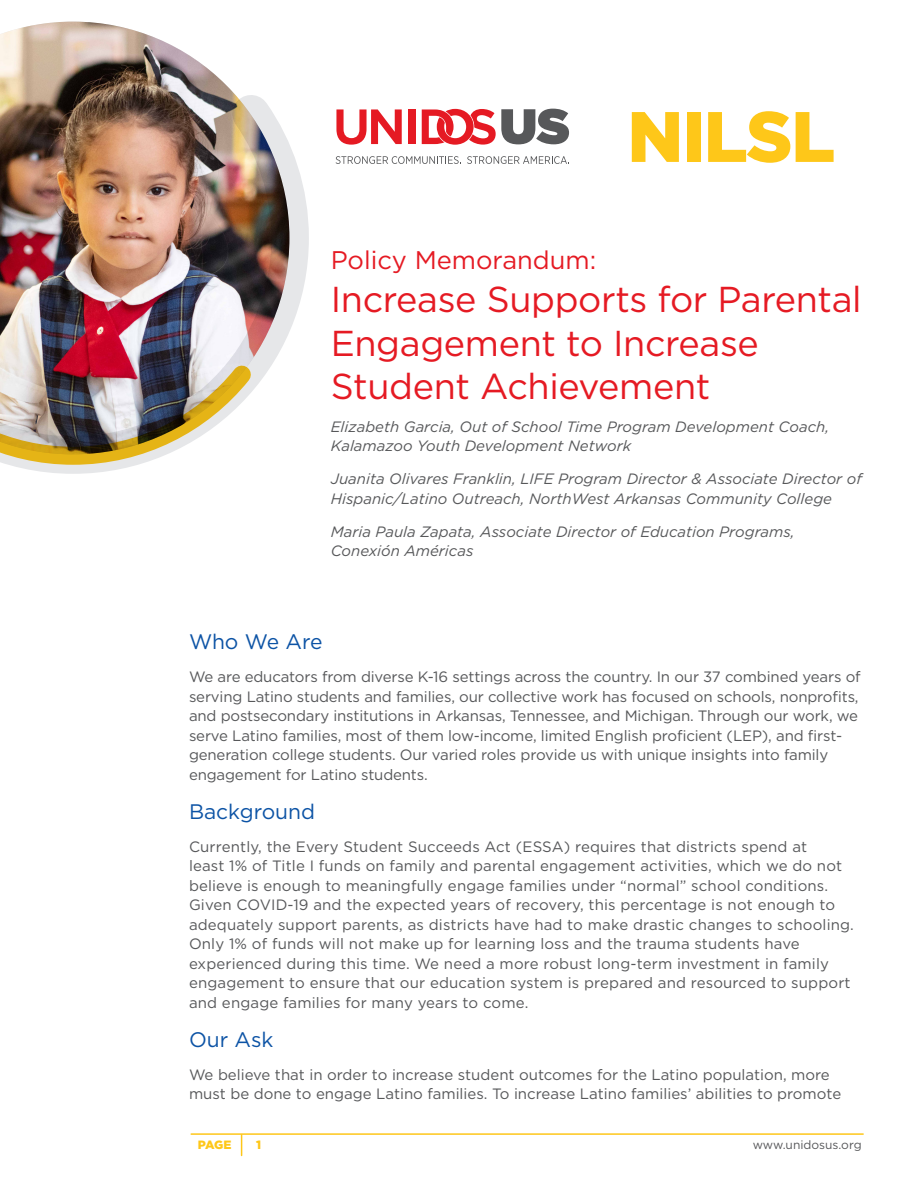
<style>
.page{position:relative;width:918px;height:1188px;background:#fff}
.page>*{position:absolute;margin:0;border:0;box-sizing:border-box;transform-origin:0 0}
.Red_H1_35_37{font:36px/43.2px "Gotham";letter-spacing:-.01em;color:#e51a23}
.Red_H1_35_37-2{font:25.5px "Gotham";color:#e51a23}
.t1{font:21px "Gotham";color:#0c53a5}
.t2{font:15px/19.5px "Gotham";color:#57585a}
.Red_H1_35_37-3{font:italic 15px/19.5px "Gotham";color:#57585a}
.t3{font:12px "Gotham";color:#57585a}
.t4{font:900 12px "Gotham HTF";color:#fec719}
</style>
<div class="page">
<svg style="left:241px;top:1135px;width:1px;height:20px"></svg>
<hr style="left:191px;top:1133px;width:672px;height:2px;background:#fec719">
<svg style="left:632px;top:112px;width:47px;height:50px"></svg>
<div style="left:687px;top:112px;width:13px;height:50px;background:#fec719"></div>
<svg style="left:708px;top:111px;width:82px;height:52px"></svg>
<svg style="left:796px;top:112px;width:38px;height:50px"></svg>
<svg style="left:336px;top:109px;width:66px;height:36px"></svg>
<div style="left:408px;top:109px;width:7px;height:35px;background:#e51a23"></div>
<svg style="left:422px;top:109px;width:147px;height:36px"></svg>
<svg style="left:336px;top:156px;width:125px;height:8px"></svg>
<svg style="left:467px;top:156px;width:102px;height:8px"></svg>
<img style="left:0;top:22px;width:234px;height:71px">
<img style="left:0;top:93px;width:309px;height:381px">
<p class="Red_H1_35_37-2" style="left:331px;top:244px;width:267px">Policy Memorandum:</p>
<p class="Red_H1_35_37" style="left:331px;top:277px;width:533px">Increase Supports for Parental<br>Engagement to Increase<br>Student Achievement</p>
<p class="Red_H1_35_37-3" style="left:331px;top:416px;width:500px">Elizabeth Garcia, Out of School Time Program Development Coach,<br>Kalamazoo Youth Development Network</p>
<p class="Red_H1_35_37-3" style="left:331px;top:469px;width:533px">Juanita Olivares Franklin, LIFE Program Director &amp; Associate Director of<br>Hispanic/Latino Outreach, NorthWest Arkansas Community College</p>
<p class="Red_H1_35_37-3" style="left:331px;top:521px;width:465px">Maria Paula Zapata, Associate Director of Education Programs,<br>Conexión Américas</p>
<p class="t1" style="left:189px;top:628px;width:135px">Who We Are</p>
<p class="t2" style="left:189px;top:667px;width:673px">We are educators from diverse K-16 settings across the country. In our 37 combined years of serving Latino students and families, our collective work has focused on schools, nonprofits, and postsecondary institutions in Arkansas, Tennessee, and Michigan. Through our work, we serve Latino families, most of them low-income, limited English proficient (LEP), and first&shy;generation college students. Our varied roles provide us with unique insights into family engagement for Latino students.</p>
<p class="t1" style="left:189px;top:798px;width:128px">Background</p>
<p class="t2" style="left:189px;top:836px;width:666px">Currently, the Every Student Succeeds Act (ESSA) requires that districts spend at<br>least 1% of Title I funds on family and parental engagement activities, which we do not believe is enough to meaningfully engage families under “normal” school conditions.<br>Given COVID-19 and the expected years of recovery, this percentage is not enough to adequately support parents, as districts have had to make drastic changes to schooling.<br>Only 1% of funds will not make up for learning loss and the trauma students have experienced during this time. We need a more robust long-term investment in family engagement to ensure that our education system is prepared and resourced to support and engage families for many years to come.</p>
<p class="t1" style="left:189px;top:1026px;width:86px">Our Ask</p>
<p class="t2" style="left:189px;top:1064px;width:654px">We believe that in order to increase student outcomes for the Latino population, more must be done to engage Latino families. To increase Latino families’ abilities to promote</p>
<p class="t4" style="left:198px;top:1138px;width:35px">PAGE</p>
<p class="t4" style="left:256px;top:1138px;width:7px">1</p>
<p class="t3" style="left:753px;top:1137px;width:110px">www.unidosus.org</p>
</div>
